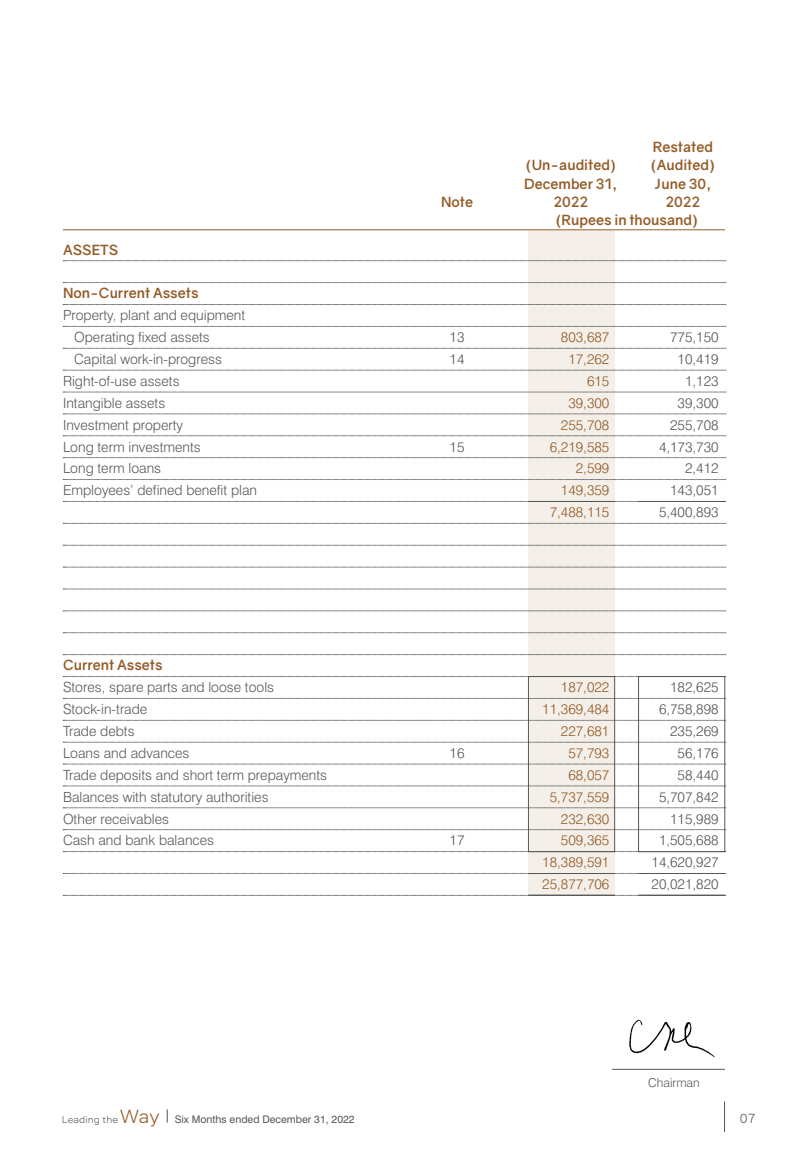
<style>
.page{position:relative;width:788px;height:1166px;background:#fff}
.page>*{position:absolute;margin:0;border:0;box-sizing:border-box;transform-origin:0 0}
.t1{font:300 14px/21.9px "Swiss 721 BT";color:#565656}
.t2{font:300 14px "Swiss 721 BT";color:#945b27}
.t3{font:700 14px/18.2px "Gravity";color:#945b27;text-align:right}
.t4{font:300 13.12px "Inerta";color:#565656}
.t5{font:300 12.25px "Swiss 721 BT";color:#565656}
.t6{font:10.5px "Swiss 721 BT";color:#565656}
.s1{font-family:"Inerta";font-weight:300;font-size:9.8px}
.s2{font-family:"Inerta";font-weight:300;font-size:19.07px;color:#945b27}
</style>
<div class="page">
<div style="left:528px;top:230px;width:86px;height:665px;background:#f4efe9"></div>
<hr style="left:63px;top:229px;width:661px;height:1px;background:#945b27">
<svg style="left:63px;top:260px;width:662px;height:1px"></svg>
<svg style="left:63px;top:282px;width:662px;height:1px"></svg>
<svg style="left:63px;top:304px;width:662px;height:1px"></svg>
<svg style="left:63px;top:326px;width:662px;height:1px"></svg>
<svg style="left:63px;top:348px;width:662px;height:1px"></svg>
<svg style="left:63px;top:370px;width:662px;height:1px"></svg>
<svg style="left:63px;top:392px;width:662px;height:1px"></svg>
<svg style="left:63px;top:413px;width:662px;height:1px"></svg>
<svg style="left:63px;top:435px;width:662px;height:1px"></svg>
<svg style="left:63px;top:457px;width:662px;height:1px"></svg>
<svg style="left:63px;top:479px;width:662px;height:1px"></svg>
<svg style="left:63px;top:501px;width:662px;height:1px"></svg>
<svg style="left:63px;top:523px;width:662px;height:1px"></svg>
<svg style="left:63px;top:545px;width:662px;height:1px"></svg>
<svg style="left:63px;top:567px;width:662px;height:1px"></svg>
<svg style="left:63px;top:588px;width:662px;height:1px"></svg>
<svg style="left:63px;top:610px;width:662px;height:1px"></svg>
<svg style="left:63px;top:632px;width:662px;height:1px"></svg>
<svg style="left:63px;top:654px;width:662px;height:1px"></svg>
<svg style="left:63px;top:676px;width:662px;height:1px"></svg>
<svg style="left:63px;top:698px;width:662px;height:1px"></svg>
<svg style="left:63px;top:720px;width:662px;height:1px"></svg>
<svg style="left:63px;top:742px;width:662px;height:1px"></svg>
<svg style="left:63px;top:763px;width:662px;height:1px"></svg>
<svg style="left:63px;top:785px;width:662px;height:1px"></svg>
<svg style="left:63px;top:807px;width:662px;height:1px"></svg>
<svg style="left:63px;top:829px;width:662px;height:1px"></svg>
<svg style="left:63px;top:851px;width:662px;height:1px"></svg>
<svg style="left:63px;top:873px;width:662px;height:1px"></svg>
<svg style="left:63px;top:895px;width:662px;height:1px"></svg>
<hr style="left:528px;top:501px;width:86px;height:1px;background:#565656">
<hr style="left:638px;top:501px;width:86px;height:1px;background:#565656">
<hr style="left:528px;top:873px;width:86px;height:1px;background:#565656">
<hr style="left:638px;top:873px;width:86px;height:1px;background:#565656">
<hr style="left:528px;top:894px;width:86px;height:2px;background:#565656">
<hr style="left:638px;top:894px;width:86px;height:2px;background:#565656">
<div style="left:528px;top:676px;width:86px;height:175px;border:1px solid #565656"></div>
<div style="left:638px;top:676px;width:86px;height:175px;border:1px solid #565656"></div>
<img style="left:629px;top:1019px;width:86px;height:38px">
<hr style="left:612px;top:1069px;width:112px;height:1px;background:#565656">
<hr style="left:724px;top:1101px;width:1px;height:31px;background:#565656">
<svg style="left:167px;top:1109px;width:1px;height:13px"></svg>
<p class="t3" style="left:652px;top:138px;width:62px">Restated</p>
<p class="t3" style="left:525px;top:156px;width:92px">(Un-audited)</p>
<p class="t3" style="left:650px;top:156px;width:66px">(Audited)</p>
<p class="t3" style="left:524px;top:175px;width:95px">December 31,</p>
<p class="t3" style="left:654px;top:175px;width:59px">June 30,</p>
<p class="t3" style="left:63px;top:241px;width:57px">ASSETS</p>
<p class="t3" style="left:63px;top:284px;width:137px">Non-Current Assets</p>
<p class="t1" style="left:74px;top:304px;width:172px;text-indent:-11px">Property, plant and equipment<br>Operating fixed assets</p>
<p class="t3" style="left:441px;top:193px;width:34px">Note</p>
<p class="t3" style="left:553px;top:193px;width:36px">2022</p>
<p class="t3" style="left:555px;top:193px;width:146px">2022<br>(Rupees in thousand)</p>
<p class="t1" style="left:449px;top:326px;width:16px">13</p>
<p class="t2" style="left:561px;top:329px;width:50px">803,687</p>
<p class="t1" style="left:670px;top:326px;width:50px">775,150</p>
<p class="t1" style="left:74px;top:348px;width:149px">Capital work-in-progress</p>
<p class="t1" style="left:449px;top:348px;width:16px">14</p>
<p class="t2" style="left:568px;top:350px;width:42px">17,262</p>
<p class="t1" style="left:677px;top:348px;width:42px">10,419</p>
<p class="t1" style="left:63px;top:370px;width:118px">Right-of-use assets</p>
<p class="t2" style="left:587px;top:372px;width:24px">615</p>
<p class="t1" style="left:685px;top:370px;width:35px">1,123</p>
<p class="t1" style="left:63px;top:392px;width:104px">Intangible assets</p>
<p class="t2" style="left:568px;top:394px;width:42px">39,300</p>
<p class="t1" style="left:677px;top:392px;width:42px">39,300</p>
<p class="t1" style="left:63px;top:414px;width:121px">Investment property</p>
<p class="t2" style="left:561px;top:416px;width:50px">255,708</p>
<p class="t1" style="left:670px;top:414px;width:50px">255,708</p>
<p class="t1" style="left:63px;top:435px;width:139px">Long term investments</p>
<p class="t1" style="left:449px;top:435px;width:16px">15</p>
<p class="t2" style="left:549px;top:438px;width:61px">6,219,585</p>
<p class="t1" style="left:659px;top:435px;width:61px">4,173,730</p>
<p class="t1" style="left:63px;top:457px;width:99px">Long term loans</p>
<p class="t2" style="left:575px;top:460px;width:35px">2,599</p>
<p class="t1" style="left:685px;top:457px;width:35px">2,412</p>
<p class="t1" style="left:63px;top:479px;width:195px">Employees’ defined benefit plan</p>
<p class="t2" style="left:561px;top:482px;width:50px">149,359</p>
<p class="t1" style="left:670px;top:479px;width:50px">143,051</p>
<p class="t2" style="left:549px;top:504px;width:61px">7,488,115</p>
<p class="t1" style="left:659px;top:501px;width:61px">5,400,893</p>
<p class="t3" style="left:63px;top:656px;width:101px">Current Assets</p>
<p class="t1" style="left:63px;top:676px;width:212px">Stores, spare parts and loose tools</p>
<p class="t2" style="left:561px;top:678px;width:50px">187,022</p>
<p class="t1" style="left:670px;top:676px;width:50px">182,625</p>
<p class="t1" style="left:63px;top:698px;width:86px">Stock-in-trade</p>
<p class="t2" style="left:542px;top:700px;width:69px">11,369,484</p>
<p class="t1" style="left:659px;top:698px;width:61px">6,758,898</p>
<p class="t1" style="left:63px;top:720px;width:73px">Trade debts</p>
<p class="t2" style="left:561px;top:722px;width:50px">227,681</p>
<p class="t1" style="left:670px;top:720px;width:50px">235,269</p>
<p class="t1" style="left:63px;top:742px;width:128px">Loans and advances</p>
<p class="t1" style="left:449px;top:742px;width:16px">16</p>
<p class="t2" style="left:568px;top:744px;width:42px">57,793</p>
<p class="t1" style="left:677px;top:742px;width:42px">56,176</p>
<p class="t1" style="left:63px;top:763px;width:265px">Trade deposits and short term prepayments</p>
<p class="t2" style="left:568px;top:766px;width:42px">68,057</p>
<p class="t1" style="left:677px;top:763px;width:42px">58,440</p>
<p class="t1" style="left:63px;top:785px;width:207px">Balances with statutory authorities</p>
<p class="t2" style="left:549px;top:788px;width:61px">5,737,559</p>
<p class="t1" style="left:659px;top:785px;width:61px">5,707,842</p>
<p class="t1" style="left:63px;top:807px;width:107px">Other receivables</p>
<p class="t2" style="left:561px;top:810px;width:50px">232,630</p>
<p class="t1" style="left:670px;top:807px;width:50px">115,989</p>
<p class="t1" style="left:63px;top:829px;width:152px">Cash and bank balances</p>
<p class="t1" style="left:449px;top:829px;width:16px">17</p>
<p class="t2" style="left:561px;top:832px;width:50px">509,365</p>
<p class="t1" style="left:659px;top:829px;width:61px">1,505,688</p>
<p class="t2" style="left:542px;top:853px;width:69px">18,389,591</p>
<p class="t1" style="left:651px;top:851px;width:69px">14,620,927</p>
<p class="t2" style="left:542px;top:875px;width:69px">25,877,706</p>
<p class="t1" style="left:651px;top:873px;width:69px">20,021,820</p>
<p class="t5" style="left:648px;top:1075px;width:53px">Chairman</p>
<p class="t6" style="left:62px;top:1112px;width:294px"><span class="s1">Leading the</span> <span class="s2">Way</span> Six Months ended December 31, 2022</p>
<p class="t4" style="left:739px;top:1110px;width:17px">07</p>
</div>
